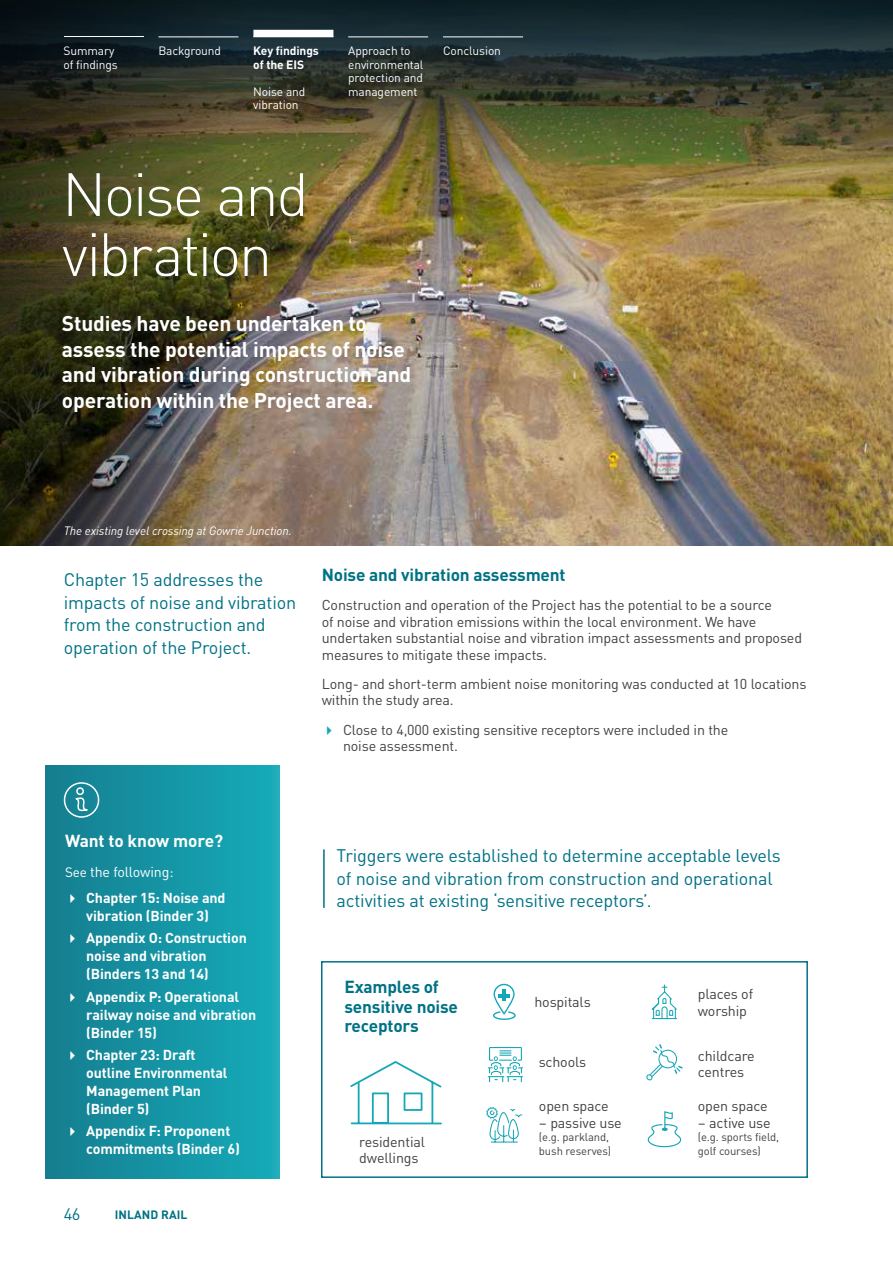
<style>
.page{position:relative;width:893px;height:1263px;background:#fff}
.page>*{position:absolute;margin:0;border:0;box-sizing:border-box;transform-origin:0 0}
.t1{font:300 60px/60px "DINOT";letter-spacing:-.04em;color:#fff}
.t2{font:700 21px/25.5px "DINOT";letter-spacing:-.01em;color:#fff}
.t3{font:18px/22.5px "DINOT";letter-spacing:-.01em;color:#007285}
.t4{font:700 17.25px/19.5px "DINOT";letter-spacing:-.01em;color:#007285}
.t5{font:700 17.25px "DINOT";letter-spacing:-.005em;color:#fff}
.t6{font:16.5px "DINOT";color:#007285}
.t7{font:14.25px/16.5px "DINOT";letter-spacing:-.01em;color:#414042}
.t8{font:700 14.25px/18px "DINOT";letter-spacing:-.01em;color:#fff}
.t9{font:14.25px "DINOT";letter-spacing:-.01em;color:#fff}
.t10{font:12px/13.5px "DINOT";letter-spacing:-.01em;color:#fff}
.t11{font:italic 12px "DINOT";letter-spacing:-.01em;color:#fff}
.t12{font:700 12px "DINOT";letter-spacing:-.01em;color:#fff}
.t13{font:700 12px "DINOT";letter-spacing:.005em;color:#007285}
.t14{font:11.25px/13.5px "DINOT";letter-spacing:-.01em;color:#414042}
.s1{font-size:13.5px}
</style>
<div class="page">
<img style="left:244px;top:244px;width:649px;height:302px">
<div style="left:46px;top:765px;width:233px;height:414px;background:linear-gradient(to right,#157e8f,#16abb9)"></div>
<img style="left:244px;top:170px;width:649px;height:74px">
<img style="left:0;top:170px;width:244px;height:376px">
<svg style="left:0;top:0;width:893px;height:170px;background:#373d2d"></svg>
<hr style="left:64px;top:36px;width:80px;height:1px;background:#fff">
<div style="left:253px;top:30px;width:80px;height:7px;background:#fff"></div>
<hr style="left:443px;top:37px;width:80px;height:1px;background:#fff">
<hr style="left:348px;top:37px;width:80px;height:1px;background:#fff">
<hr style="left:158px;top:37px;width:80px;height:1px;background:#fff">
<hr style="left:323px;top:849px;width:2px;height:59px;background:#007285">
<div style="left:321px;top:961px;width:487px;height:217px;border:2px solid #007285"></div>
<div style="left:76px;top:787px;width:8px;height:8px;border:2px solid #fff;border-radius:50%"></div>
<svg style="left:75px;top:797px;width:14px;height:16px"></svg>
<div style="left:64px;top:782px;width:35px;height:36px;border:2px solid #fff;border-radius:50%"></div>
<svg style="left:493px;top:984px;width:23px;height:36px"></svg>
<svg style="left:488px;top:1047px;width:35px;height:35px"></svg>
<svg style="left:486px;top:1107px;width:37px;height:36px"></svg>
<svg style="left:651px;top:984px;width:27px;height:35px"></svg>
<svg style="left:646px;top:1044px;width:36px;height:36px"></svg>
<svg style="left:647px;top:1111px;width:34px;height:36px"></svg>
<svg style="left:350px;top:1061px;width:92px;height:64px"></svg>
<svg style="left:70px;top:894px;width:5px;height:9px"></svg>
<svg style="left:70px;top:934px;width:5px;height:9px"></svg>
<svg style="left:70px;top:993px;width:5px;height:9px"></svg>
<svg style="left:70px;top:1051px;width:5px;height:9px"></svg>
<svg style="left:70px;top:1127px;width:5px;height:9px"></svg>
<p class="t10" style="left:64px;top:43px;width:52px">Summary</p>
<p class="t10" style="left:158px;top:43px;width:64px">Background</p>
<p class="t12" style="left:253px;top:41px;width:67px">Key findings</p>
<p class="t10" style="left:348px;top:43px;width:64px">Approach to</p>
<p class="t10" style="left:443px;top:43px;width:59px">Conclusion</p>
<p class="t10" style="left:64px;top:57px;width:56px">of findings</p>
<p class="t12" style="left:253px;top:55px;width:52px">of the EIS</p>
<p class="t10" style="left:348px;top:57px;width:77px">environmental protection and</p>
<p class="t10" style="left:253px;top:84px;width:54px">Noise and</p>
<p class="t10" style="left:348px;top:84px;width:71px">management</p>
<p class="t10" style="left:253px;top:97px;width:47px">vibration</p>
<h3 class="t1" style="left:62px;top:159px;width:248px">Noise and vibration</h3>
<p class="t2" style="left:62px;top:309px;width:351px">Studies have been undertaken to assess the potential impacts of noise and vibration during construction and operation within the Project area.</p>
<p class="t11" style="left:64px;top:521px;width:229px">The existing level crossing at Gowrie Junction.</p>
<p class="t3" style="left:64px;top:567px;width:201px">Chapter 15 addresses the</p>
<h4 class="t4" style="left:322px;top:563px;width:245px">Noise and vibration assessment</h4>
<p class="t3" style="left:64px;top:589px;width:234px">impacts of noise and vibration from the construction and operation of the Project.</p>
<p class="t7" style="left:322px;top:595px;width:482px">Construction and operation of the Project has the potential to be a source<br>of noise and vibration emissions within the local environment. We have undertaken substantial noise and vibration impact assessments and proposed measures to mitigate these impacts.</p>
<p class="t7" style="left:322px;top:674px;width:486px">Long- and short-term ambient noise monitoring was conducted at 10 locations within the study area.</p>
<p class="t7" style="left:343px;top:720px;width:387px">Close to 4,000 existing sensitive receptors were included in the noise assessment.</p>
<p class="t5" style="left:65px;top:828px;width:160px">Want to know more?</p>
<p class="t9" style="left:65px;top:861px;width:110px"><span class="s1">See</span> the following:</p>
<p class="t8" style="left:86px;top:888px;width:141px">Chapter 15: Noise and vibration (Binder 3)</p>
<p class="t8" style="left:86px;top:928px;width:162px">Appendix O: Construction noise and vibration (Binders 13 and 14)</p>
<p class="t8" style="left:86px;top:986px;width:171px">Appendix P: Operational railway noise and vibration (Binder 15)</p>
<p class="t8" style="left:86px;top:1044px;width:143px">Chapter 23: Draft outline Environmental<br>Management Plan (Binder 5)</p>
<p class="t8" style="left:86px;top:1121px;width:155px">Appendix F: Proponent commitments (Binder 6)</p>
<p class="t6" style="left:64px;top:1202px;width:18px">46</p>
<p class="t13" style="left:115px;top:1205px;width:74px">INLAND RAIL</p>
<p class="t3" style="left:337px;top:843px;width:446px">Triggers were established to determine acceptable levels of noise and vibration from construction and operational activities at existing ‘sensitive receptors’.</p>
<p class="t4" style="left:344px;top:975px;width:115px">Examples of sensitive noise receptors</p>
<p class="t7" style="left:359px;top:1132px;width:67px">residential dwellings</p>
<p class="t7" style="left:534px;top:992px;width:58px">hospitals</p>
<p class="t7" style="left:539px;top:1052px;width:49px">schools</p>
<p class="t7" style="left:539px;top:1096px;width:71px">open space</p>
<p class="t7" style="left:539px;top:1113px;width:84px">– passive use</p>
<p class="t14" style="left:539px;top:1129px;width:74px">(e.g. parkland, bush reserves)</p>
<p class="t7" style="left:698px;top:984px;width:57px">places of worship</p>
<p class="t7" style="left:698px;top:1046px;width:58px">childcare centres</p>
<p class="t7" style="left:698px;top:1096px;width:71px">open space</p>
<p class="t7" style="left:698px;top:1113px;width:74px">– active use</p>
<p class="t14" style="left:698px;top:1129px;width:83px">(e.g. sports field, golf courses)</p>
</div>
